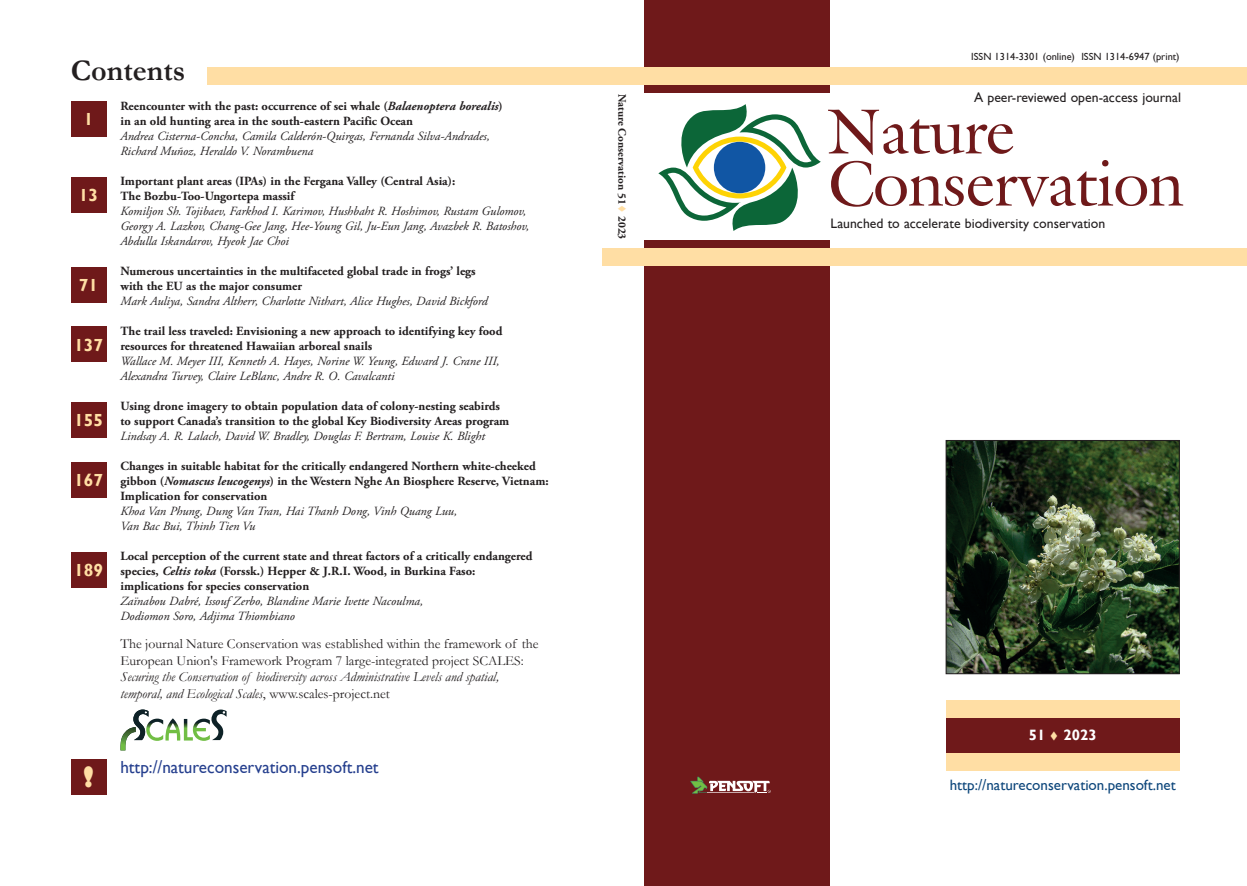
<style>
.page{position:relative;width:1247px;height:886px;background:#fff}
.page>*{position:absolute;margin:0;border:0;box-sizing:border-box;transform-origin:0 0}
.t1{font:700 30px "Garamond";color:#231f20}
.t2{font:800 27.12px "Gill Sans";color:#ffdea4}
.t3{font:17.5px "Gill Sans";color:#253f8e}
.t4{font:700 17.5px "Gill Sans";color:#ffdea4}
.t5{font:15px "Gill Sans";color:#0d467b}
.t6{font:700 15px "Gill Sans";color:#fff}
.t7{font:13.75px/16.5px "Garamond";color:#231f20}
.t8{font:italic 13.75px/16.5px "Garamond";color:#231f20}
.t9{font:13.75px "Gill Sans";color:#231f20}
.t10{font:700 12.5px/15px "Adobe Garamond Pro";color:#231f20}
.t11{font:italic 12.5px/15px "Adobe Garamond Pro";color:#231f20}
.t12{font:700 11.25px "Adobe Garamond Pro";color:#231f20}
.t13{font:10.38px "Gill Sans";color:#231f20}
.s1{font-style:italic}
.s2{font-style:normal}
.s3{color:#ffdea4}
</style>
<div class="page">
<svg style="left:828px;top:110px;width:355px;height:97px"></svg>
<div style="left:946px;top:717px;width:234px;height:36px;background:#6f191a"></div>
<div style="left:645px;top:241px;width:185px;height:645px;background:#6f191a"></div>
<div style="left:645px;top:0;width:185px;height:92px;background:#6f191a"></div>
<svg style="left:690px;top:777px;width:81px;height:17px"></svg>
<div style="left:946px;top:700px;width:234px;height:17px;background:#ffdea4"></div>
<div style="left:207px;top:67px;width:1040px;height:18px;background:#ffdea4"></div>
<div style="left:946px;top:753px;width:234px;height:17px;background:#ffdea4"></div>
<div style="left:602px;top:248px;width:645px;height:18px;background:#ffdea4"></div>
<div style="left:71px;top:101px;width:35px;height:36px;background:#6f191a"></div>
<div style="left:71px;top:462px;width:35px;height:35px;background:#6f191a"></div>
<div style="left:71px;top:552px;width:35px;height:35px;background:#6f191a"></div>
<div style="left:71px;top:402px;width:35px;height:35px;background:#6f191a"></div>
<div style="left:71px;top:327px;width:35px;height:35px;background:#6f191a"></div>
<img style="left:948px;top:442px;width:230px;height:230px">
<div style="left:946px;top:440px;width:234px;height:234px;border:1px solid #231f20"></div>
<div style="left:71px;top:177px;width:35px;height:36px;background:#6f191a"></div>
<div style="left:71px;top:267px;width:35px;height:35px;background:#6f191a"></div>
<svg style="left:658px;top:104px;width:163px;height:127px"></svg>
<div style="left:71px;top:759px;width:35px;height:35px;background:#6f191a"></div>
<svg style="left:120px;top:709px;width:107px;height:41px"></svg>
<h1 class="t1" style="left:71px;top:50px;width:116px">Contents</h1>
<h3 class="t4" style="left:84px;top:109px;width:11px">1</h3>
<h3 class="t4" style="left:79px;top:185px;width:21px">13</h3>
<h3 class="t4" style="left:79px;top:274px;width:21px">71</h3>
<h3 class="t4" style="left:74px;top:334px;width:30px">137</h3>
<h3 class="t4" style="left:74px;top:409px;width:30px">155</h3>
<h3 class="t4" style="left:74px;top:469px;width:30px">167</h3>
<h3 class="t4" style="left:74px;top:560px;width:30px">189</h3>
<p class="t10" style="left:120px;top:99px;width:384px">Reencounter with the past: occurrence of sei whale (<span class="s1">Balaenoptera borealis</span>) in an old hunting area in the south-eastern Pacific Ocean</p>
<p class="t11" style="left:120px;top:129px;width:371px">Andrea Cisterna-Concha, Camila Calderón-Quirgas, Fernanda Silva-Andrades,<br>Richard Muñoz, Heraldo V. Norambuena</p>
<p class="t10" style="left:120px;top:174px;width:336px">Important plant areas (IPAs) in the Fergana Valley (Central Asia):<br>The Bozbu-Too-Ungortepa massif</p>
<p class="t11" style="left:120px;top:204px;width:410px">Komiljon Sh. Tojibaev, Farkhod I. Karimov, Hushbaht R. Hoshimov, Rustam Gulomov,<br>Georgy A. Lazkov, Chang-Gee Jang, Hee-Young Gil, Ju-Eun Jang, Avazbek R. Batoshov,<br>Abdulla Iskandarov, Hyeok Jae Choi</p>
<p class="t10" style="left:120px;top:264px;width:357px">Numerous uncertainties in the multifaceted global trade in frogs’ legs with the EU as the major consumer</p>
<p class="t11" style="left:120px;top:294px;width:369px">Mark Auliya, Sandra Altherr, Charlotte Nithart, Alice Hughes, David Bickford</p>
<p class="t10" style="left:120px;top:324px;width:383px">The trail less traveled: Envisioning a new approach to identifying key food resources for threatened Hawaiian arboreal snails</p>
<p class="t11" style="left:120px;top:354px;width:381px">Wallace M. Meyer III, Kenneth A. Hayes, Norine W. Yeung, Edward J. Crane III,<br>Alexandra Turvey, Claire LeBlanc, Andre R. O. Cavalcanti</p>
<p class="t10" style="left:120px;top:399px;width:390px">Using drone imagery to obtain population data of colony-nesting seabirds to support Canada’s transition to the global Key Biodiversity Areas program</p>
<p class="t11" style="left:120px;top:429px;width:366px">Lindsay A. R. Lalach, David W. Bradley, Douglas F. Bertram, Louise K. Blight</p>
<p class="t10" style="left:120px;top:459px;width:430px">Changes in suitable habitat for the critically endangered Northern white-cheeked gibbon (<span class="s1">Nomascus leucogenys</span>) in the Western Nghe An Biosphere Reserve, Vietnam:<br>Implication for conservation</p>
<p class="t11" style="left:120px;top:504px;width:338px">Khoa Van Phung, Dung Van Tran, Hai Thanh Dong, Vinh Quang Luu,<br>Van Bac Bui, Thinh Tien Vu</p>
<p class="t10" style="left:120px;top:549px;width:413px">Local perception of the current state and threat factors of a critically endangered species, <span class="s1">Celtis toka</span> (Forssk.) Hepper &amp; J.R.I. Wood, in Burkina Faso: implications for species conservation</p>
<p class="t11" style="left:120px;top:594px;width:304px">Zaïnabou Dabré, Issouf Zerbo, Blandine Marie Ivette Nacoulma,<br>Dodiomon Soro, Adjima Thiombiano</p>
<p class="t7" style="left:120px;top:635px;width:420px">The journal Nature Conservation was established within the framework of the<br>European Union's Framework Program 7 large-integrated project SCALES:</p>
<p class="t8" style="left:120px;top:668px;width:380px">Securing the Conservation of biodiversity across Administrative Levels and spatial, temporal, and Ecological Scales<span class="s2">, www.scales-project.net</span></p>
<h2 class="t2" style="left:83px;top:760px;width:12px">!</h2>
<h3 class="t3" style="left:120px;top:757px;width:260px">http://natureconservation.pensoft.net</h3>
<p class="t12" style="left:629px;top:94px;width:147px;rotate:90deg">Nature Conservation 51<span class="s3">▼</span> 2023</p>
<p class="t13" style="left:971px;top:51px;width:210px">ISSN 1314-3301 (online) ISSN 1314-6947 (print)</p>
<p class="t9" style="left:974px;top:89px;width:208px">A peer-reviewed open-access journal</p>
<p class="t9" style="left:831px;top:215px;width:276px">Launched to accelerate biodiversity conservation</p>
<p class="t6" style="left:1029px;top:726px;width:69px">51 <span class="s3">▼</span> 2023</p>
<p class="t5" style="left:950px;top:776px;width:227px">http://natureconservation.pensoft.net</p>
</div>
